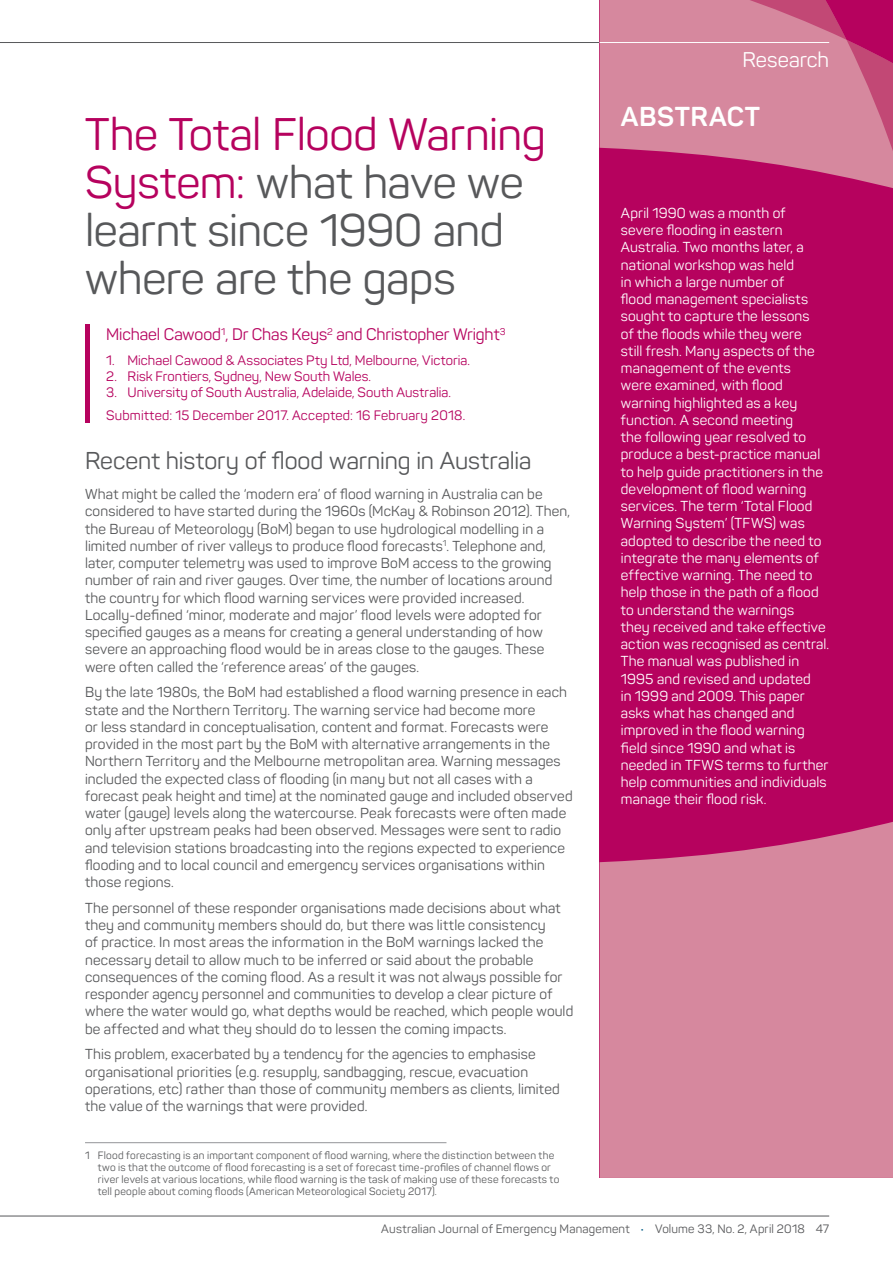
<style>
.page{position:relative;width:893px;height:1263px;background:#fff}
.page>*{position:absolute;margin:0;border:0;box-sizing:border-box;transform-origin:0 0}
.Heading_1a__Research{font:45px/48px "Panton";letter-spacing:-.005em;color:#57585a}
.t1{font:700 27px "Panton";letter-spacing:.02em;color:#fff}
.Heading_2{font:24px "Panton";color:#57585a}
.t2{font:21px "Panton";color:#fff}
.Byline_1_col__115mm{font:16.5px "Panton";letter-spacing:-.005em;color:#b6025e}
.In_particular__the_A{font:14.25px/17.2px "Panton";letter-spacing:.01em;color:#57585a}
.In_particular__the_A-2{font:14.25px/17.2px "Panton";letter-spacing:.01em;color:#fff}
.Byline_Submit_date{font:13.5px "Panton";letter-spacing:.01em;color:#b6025e}
.t3{font:12px "Panton";letter-spacing:.015em;color:#57585a}
.Footnote{font:10.5px/12px "Panton";letter-spacing:.025em;color:#57585a}
.s1{color:#b6025e}
.s2{color:#005d87}
</style>
<div class="page">
<hr style="left:0;top:42px;width:829px;height:1px;background:#57585a">
<hr style="left:0;top:1216px;width:829px;height:1px;background:#57585a">
<div style="left:600px;top:0;width:293px;height:1178px;background:#b6025e"></div>
<div style="left:600px;top:0;width:100px;height:155px;background:#d6889e"></div>
<svg style="left:700px;top:0;width:193px;height:188px"></svg>
<hr style="left:600px;top:42px;width:229px;height:1px;background:#fff">
<svg style="left:600px;top:822px;width:293px;height:356px;background:#d37e99"></svg>
<hr style="left:85px;top:324px;width:4px;height:20px;background:#b6025e">
<hr style="left:85px;top:339px;width:4px;height:29px;background:#b6025e">
<hr style="left:85px;top:355px;width:4px;height:29px;background:#b6025e">
<hr style="left:85px;top:371px;width:4px;height:30px;background:#b6025e">
<hr style="left:85px;top:394px;width:4px;height:29px;background:#b6025e">
<hr style="left:85px;top:1142px;width:361px;height:1px;background:#939598">
<p class="Heading_1a__Research" style="left:85px;top:110px;width:462px"><span class="s1">The Total Flood Warning<br>System:</span> what have we learnt since 1990 and where are the gaps</p>
<p class="Byline_1_col__115mm" style="left:106px;top:324px;width:401px">Michael Cawood<sup>1</sup>, Dr Chas Keys<sup>2</sup> and Christopher Wright<sup>3</sup></p>
<p class="Byline_Submit_date" style="left:106px;top:352px;width:365px">1. Michael Cawood &amp; Associates Pty Ltd, Melbourne, Victoria.</p>
<p class="Byline_Submit_date" style="left:106px;top:368px;width:266px">2. Risk Frontiers, Sydney, New South Wales.</p>
<p class="Byline_Submit_date" style="left:106px;top:384px;width:346px">3. University of South Australia, Adelaide, South Australia.</p>
<p class="Byline_Submit_date" style="left:106px;top:406px;width:360px">Submitted: 15 December 2017. Accepted: 16 February 2018.</p>
<p class="Heading_2" style="left:85px;top:446px;width:448px">Recent history of flood warning in Australia</p>
<p class="In_particular__the_A" style="left:85px;top:485px;width:487px">What might be called the ‘modern era’ of flood warning in Australia can be considered to have started during the 1960s (McKay &amp; Robinson 2012). Then, the Bureau of Meteorology (BoM) began to use hydrological modelling in a limited number of river valleys to produce flood forecasts<sup>1</sup>. Telephone and, later, computer telemetry was used to improve BoM access to the growing number of rain and river gauges. Over time, the number of locations around the country for which flood warning services were provided increased.<br>Locally-defined ‘minor, moderate and major’ flood levels were adopted for specified gauges as a means for creating a general understanding of how severe an approaching flood would be in areas close to the gauges. These were often called the ‘reference areas’ of the gauges.</p>
<p class="In_particular__the_A" style="left:85px;top:684px;width:489px">By the late 1980s, the BoM had established a flood warning presence in each state and the Northern Territory. The warning service had become more<br>or less standard in conceptualisation, content and format. Forecasts were provided in the most part by the BoM with alternative arrangements in the Northern Territory and the Melbourne metropolitan area. Warning messages included the expected class of flooding (in many but not all cases with a forecast peak height and time) at the nominated gauge and included observed water (gauge) levels along the watercourse. Peak forecasts were often made only after upstream peaks had been observed. Messages were sent to radio and television stations broadcasting into the regions expected to experience flooding and to local council and emergency services organisations within those regions.</p>
<p class="In_particular__the_A" style="left:85px;top:899px;width:490px">The personnel of these responder organisations made decisions about what they and community members should do, but there was little consistency<br>of practice. In most areas the information in the BoM warnings lacked the necessary detail to allow much to be inferred or said about the probable consequences of the coming flood. As a result it was not always possible for responder agency personnel and communities to develop a clear picture of where the water would go, what depths would be reached, which people would be affected and what they should do to lessen the coming impacts.</p>
<p class="In_particular__the_A" style="left:85px;top:1046px;width:476px">This problem, exacerbated by a tendency for the agencies to emphasise organisational priorities (e.g. resupply, sandbagging, rescue, evacuation operations, etc) rather than those of community members as clients, limited the value of the warnings that were provided.</p>
<p class="Footnote" style="left:98px;top:1149px;width:463px;text-indent:-13px">1 Flood forecasting is an important component of flood warning, where the distinction between the two is that the outcome of flood forecasting is a set of forecast time-profiles of channel flows or river levels at various locations, while flood warning is the task of making use of these forecasts to tell people about coming floods (American Meteorological Society 2017).</p>
<h3 class="t2" style="left:742px;top:46px;width:88px">Research</h3>
<h2 class="t1" style="left:621px;top:100px;width:141px">ABSTRACT</h2>
<p class="In_particular__the_A-2" style="left:621px;top:204px;width:210px">April 1990 was a month of severe flooding in eastern<br>Australia. Two months later, a national workshop was held<br>in which a large number of<br>flood management specialists sought to capture the lessons<br>of the floods while they were<br>still fresh. Many aspects of the management of the events<br>were examined, with flood warning highlighted as a key function. A second meeting<br>the following year resolved to produce a best-practice manual to help guide practitioners in the development of flood warning services. The term ‘Total Flood<br>Warning System’ (TFWS) was adopted to describe the need to integrate the many elements of effective warning. The need to help those in the path of a flood to understand the warnings<br>they received and take effective action was recognised as central.<br>The manual was published in<br>1995 and revised and updated<br>in 1999 and 2009. This paper asks what has changed and improved in the flood warning field since 1990 and what is needed in TFWS terms to further help communities and individuals manage their flood risk.</p>
<p class="t3" style="left:381px;top:1221px;width:449px">Australian Journal of Emergency Management <span class="s2">•</span> Volume 33, No. 2, April 2018 47</p>
</div>
